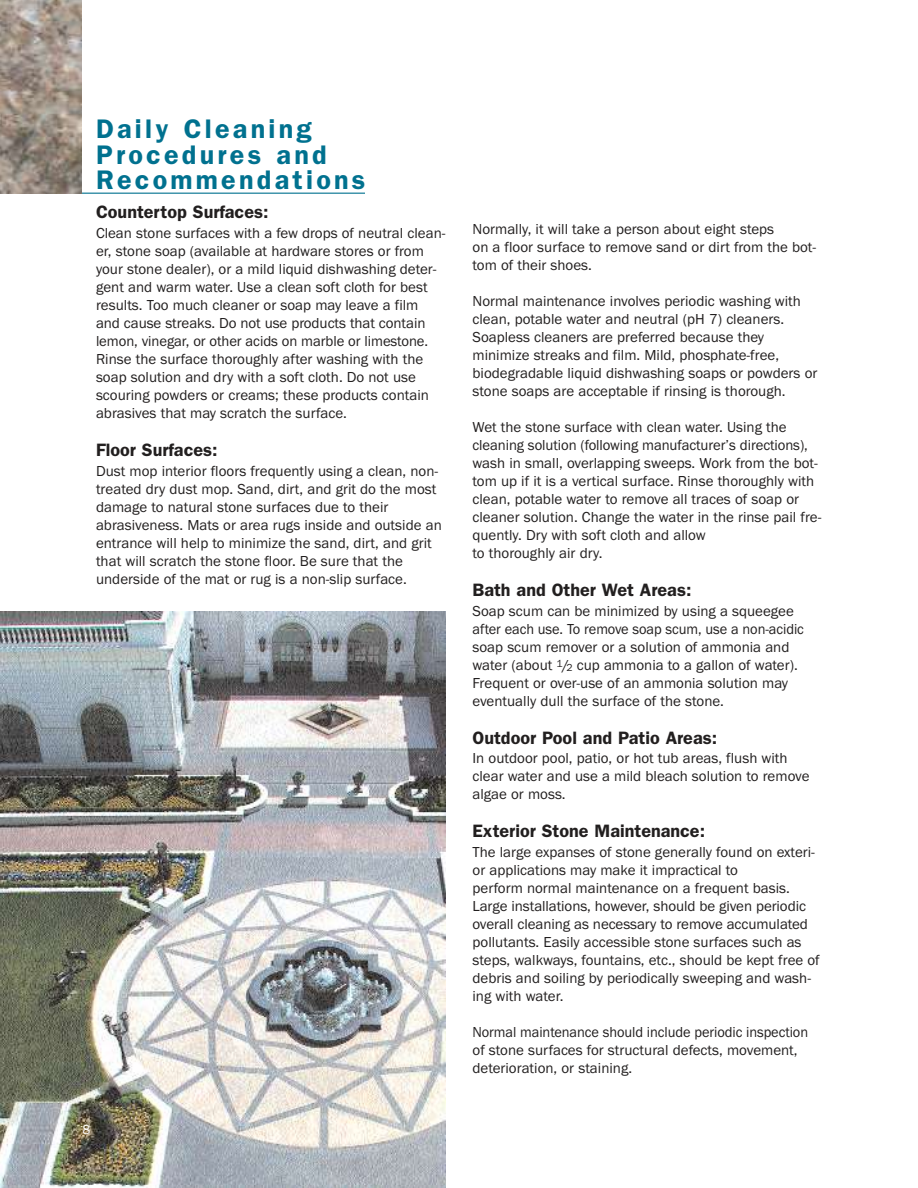
<style>
.page{position:relative;width:918px;height:1188px;background:#fff}
.page>*{position:absolute;margin:0;border:0;box-sizing:border-box;transform-origin:0 0}
.t1{font:600 27px/25.5px "Franklin Gothic";letter-spacing:.12em;color:#00718f}
.t2{font:600 18px "Franklin Gothic";color:#221f1f}
.t3{font:15px/18px "Franklin Gothic";color:#221f1f}
.t4{font:15px/18px "Franklin Gothic";color:#221f1f;scale:.96 1}
.t5{font:13.5px "Franklin Gothic";color:#fff}
</style>
<div class="page">
<hr style="left:0;top:193px;width:365px;height:1px;background:#00718f">
<img style="left:0;top:0;width:81px;height:194px">
<img style="left:0;top:611px;width:446px;height:577px">
<h1 class="t1" style="left:96px;top:118px;width:271px">Daily Cleaning<br>Procedures and<br>Recommendations</h1>
<p class="t2" style="left:96px;top:206px;width:174px">Countertop Surfaces:</p>
<p class="t3" style="left:96px;top:225px;width:351px">Clean stone surfaces with a few drops of neutral clean&shy;er, stone soap (available at hardware stores or from your stone dealer), or a mild liquid dishwashing deter&shy;gent and warm water. Use a clean soft cloth for best results. Too much cleaner or soap may leave a film and cause streaks. Do not use products that contain lemon, vinegar, or other acids on marble or limestone.<br>Rinse the surface thoroughly after washing with the soap solution and dry with a soft cloth. Do not use scouring powders or creams; these products contain abrasives that may scratch the surface.</p>
<p class="t2" style="left:96px;top:443px;width:123px">Floor Surfaces:</p>
<p class="t3" style="left:96px;top:462px;width:347px">Dust mop interior floors frequently using a clean, non&shy;treated dry dust mop. Sand, dirt, and grit do the most damage to natural stone surfaces due to their abrasiveness. Mats or area rugs inside and outside an entrance will help to minimize the sand, dirt, and grit that will scratch the stone floor. Be sure that the underside of the mat or rug is a non-slip surface.</p>
<p class="t5" style="left:82px;top:1124px;width:9px">8</p>
<p class="t3" style="left:473px;top:221px;width:345px">Normally, it will take a person about eight steps<br>on a floor surface to remove sand or dirt from the bot&shy;tom of their shoes.</p>
<p class="t3" style="left:473px;top:293px;width:346px">Normal maintenance involves periodic washing with clean, potable water and neutral (pH 7) cleaners.<br>Soapless cleaners are preferred because they minimize streaks and film. Mild, phosphate-free, biodegradable liquid dishwashing soaps or powders or stone soaps are acceptable if rinsing is thorough.</p>
<p class="t3" style="left:473px;top:419px;width:350px">Wet the stone surface with clean water. Using the cleaning solution (following manufacturer’s directions), wash in small, overlapping sweeps. Work from the bot&shy;tom up if it is a vertical surface. Rinse thoroughly with clean, potable water to remove all traces of soap or cleaner solution. Change the water in the rinse pail fre&shy;quently. Dry with soft cloth and allow<br>to thoroughly air dry.</p>
<p class="t2" style="left:473px;top:583px;width:220px">Bath and Other Wet Areas:</p>
<p class="t3" style="left:473px;top:603px;width:333px">Soap scum can be minimized by using a squeegee after each use. To remove soap scum, use a non-acidic soap scum remover or a solution of ammonia and water (about <sup>1</sup>/<sub>2</sub> cup ammonia to a gallon of water).<br>Frequent or over-use of an ammonia solution may eventually dull the surface of the stone.</p>
<p class="t2" style="left:473px;top:731px;width:246px">Outdoor Pool and Patio Areas:</p>
<p class="t3" style="left:473px;top:750px;width:339px">In outdoor pool, patio, or hot tub areas, flush with clear water and use a mild bleach solution to remove algae or moss.</p>
<p class="t2" style="left:473px;top:825px;width:234px">Exterior Stone Maintenance:</p>
<p class="t3" style="left:473px;top:844px;width:349px">The large expanses of stone generally found on exteri&shy;or applications may make it impractical to<br>perform normal maintenance on a frequent basis.<br>Large installations, however, should be given periodic overall cleaning as necessary to remove accumulated pollutants. Easily accessible stone surfaces such as steps, walkways, fountains, etc., should be kept free of debris and soiling by periodically sweeping and wash&shy;ing with water.</p>
<p class="t4" style="left:473px;top:1024px;width:351px">Normal maintenance should include periodic inspection of stone surfaces for structural defects, movement, deterioration, or staining.</p>
</div>
